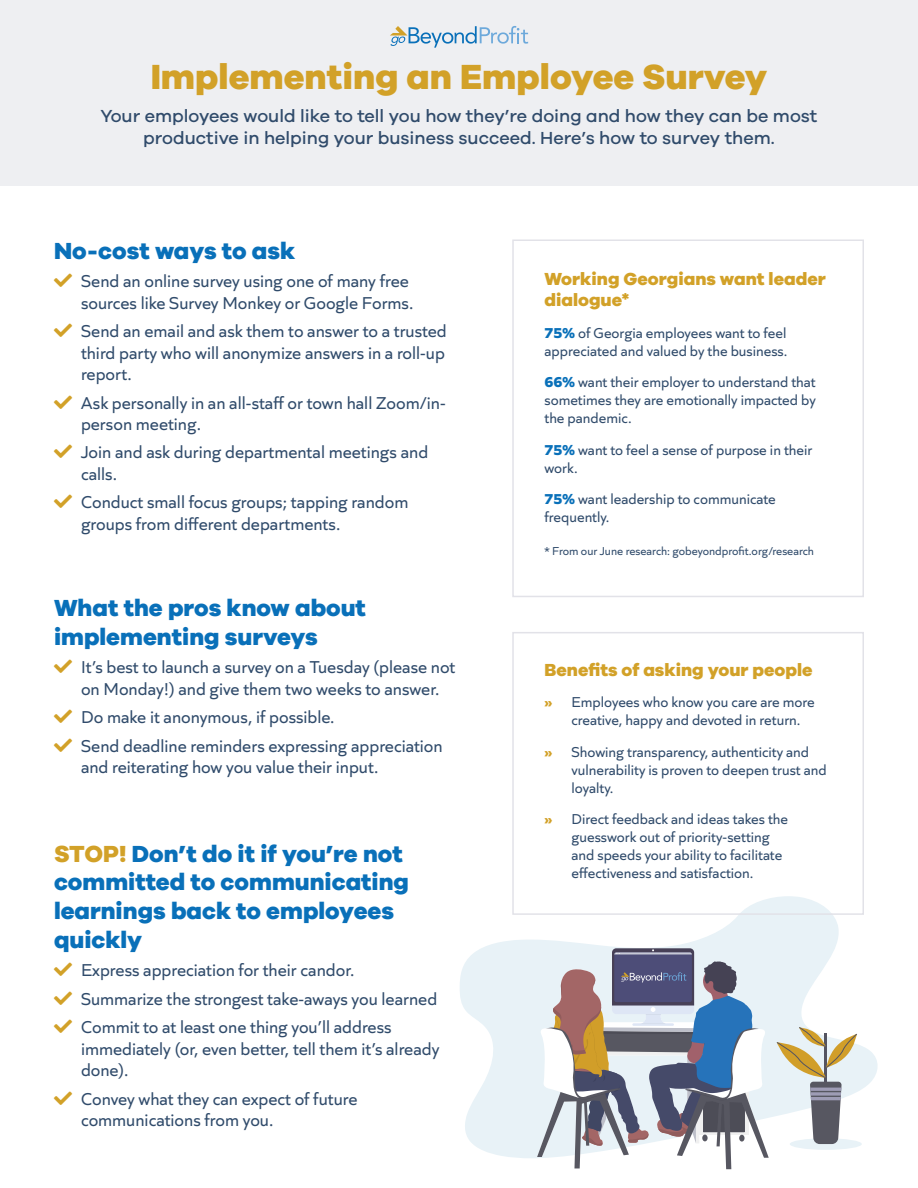
<style>
.page{position:relative;width:918px;height:1188px;background:#fff}
.page>*{position:absolute;margin:0;border:0;box-sizing:border-box;transform-origin:0 0}
.t1{font:800 36px "Galano Grotesque";color:#d2a128}
.t2{font:800 24px/28.8px "Galano Grotesque";color:#0970b9}
.t3{font:18px/21.6px "Quiet Sans";color:#304b6b}
.t4{font:500 18px/21.6px "Galano Grotesque";color:#304b6b;text-align:center}
.t5{font:800 18px/21.6px "Galano Grotesque";color:#d2a128}
.t6{font:15px/18px "Quiet Sans";color:#304b6b}
.t7{font:12px "Quiet Sans";color:#304b6b}
.s1{color:#d2a128}
.s2{font-weight:800;color:#0970b9}
.s3{font-weight:800;color:#d2a128}
</style>
<div class="page">
<svg style="left:460px;top:896px;width:418px;height:262px"></svg>
<div style="left:790px;top:1138px;width:72px;height:12px;background:#e8f2f7;border-radius:50%"></div>
<svg style="left:776px;top:1027px;width:82px;height:117px"></svg>
<svg style="left:537px;top:948px;width:232px;height:221px"></svg>
<div style="left:0;top:0;width:918px;height:186px;background:#eeeff2"></div>
<div style="left:512px;top:632px;width:352px;height:283px;border:2px solid #e2e2e8"></div>
<div style="left:512px;top:239px;width:352px;height:358px;border:2px solid #e2e2e8"></div>
<svg style="left:390px;top:26px;width:138px;height:22px"></svg>
<p class="t1" style="left:151px;top:54px;width:618px">Implementing an Employee Survey</p>
<p class="t4" style="left:101px;top:105px;width:718px">Your employees would like to tell you how they’re doing and how they can be most productive in helping your business succeed. Here’s how to survey them.</p>
<p class="t2" style="left:54px;top:235px;width:243px">No-cost ways to ask</p>
<p class="t3" style="left:81px;top:269px;width:334px">Send an online survey using one of many free sources like Survey Monkey or Google Forms.</p>
<p class="t3" style="left:81px;top:319px;width:367px;text-align:justify">Send an email and ask them to answer to a trusted third party who will anonymize answers in a roll-up report.</p>
<p class="t3" style="left:81px;top:390px;width:366px">Ask personally in an all-staff or town hall Zoom/in&shy;person meeting.</p>
<p class="t3" style="left:81px;top:440px;width:349px">Join and ask during departmental meetings and calls.</p>
<p class="t3" style="left:81px;top:490px;width:329px">Conduct small focus groups; tapping random groups from different departments.</p>
<p class="t2" style="left:54px;top:593px;width:313px">What the pros know about implementing surveys</p>
<p class="t3" style="left:81px;top:655px;width:376px">It’s best to launch a survey on a Tuesday (please not on Monday!) and give them two weeks to answer.</p>
<p class="t3" style="left:81px;top:705px;width:255px">Do make it anonymous, if possible.</p>
<p class="t3" style="left:81px;top:734px;width:363px">Send deadline reminders expressing appreciation and reiterating how you value their input.</p>
<p class="t2" style="left:54px;top:838px;width:357px"><span class="s1">STOP!</span> Don’t do it if you’re not committed to communicating learnings back to employees quickly</p>
<p class="t3" style="left:81px;top:958px;width:275px">Express appreciation for their candor.</p>
<p class="t3" style="left:81px;top:987px;width:358px">Summarize the strongest take-aways you learned</p>
<p class="t3" style="left:81px;top:1015px;width:360px">Commit to at least one thing you’ll address immediately (or, even better, tell them it’s already done).</p>
<p class="t3" style="left:81px;top:1086px;width:278px">Convey what they can expect of future communications from you.</p>
<p class="t5" style="left:544px;top:267px;width:283px">Working Georgians want leader dialogue*</p>
<p class="t6" style="left:544px;top:323px;width:245px"><span class="s2">75%</span> of Georgia employees want to feel appreciated and valued by the business.</p>
<p class="t6" style="left:544px;top:372px;width:273px;text-align:justify"><span class="s2">66%</span> want their employer to understand that sometimes they are emotionally impacted by the pandemic.</p>
<p class="t6" style="left:544px;top:440px;width:269px"><span class="s2">75%</span> want to feel a sense of purpose in their work.</p>
<p class="t6" style="left:544px;top:489px;width:233px"><span class="s2">75%</span> want leadership to communicate frequently.</p>
<p class="t7" style="left:544px;top:543px;width:271px">* From our June research: gobeyondprofit.org/research</p>
<p class="t5" style="left:544px;top:658px;width:270px">Benefits of asking your people</p>
<p class="t6" style="left:572px;top:692px;width:245px;text-indent:-27px"><span class="s3">»</span> Employees who know you care are more creative, happy and devoted in return.</p>
<p class="t6" style="left:572px;top:742px;width:257px;text-indent:-27px"><span class="s3">»</span> Showing transparency, authenticity and vulnerability is proven to deepen trust and loyalty.</p>
<p class="t6" style="left:572px;top:809px;width:218px;text-indent:-27px"><span class="s3">»</span> Direct feedback and ideas takes the guesswork out of priority-setting and speeds your ability to facilitate effectiveness and satisfaction.</p>
</div>
